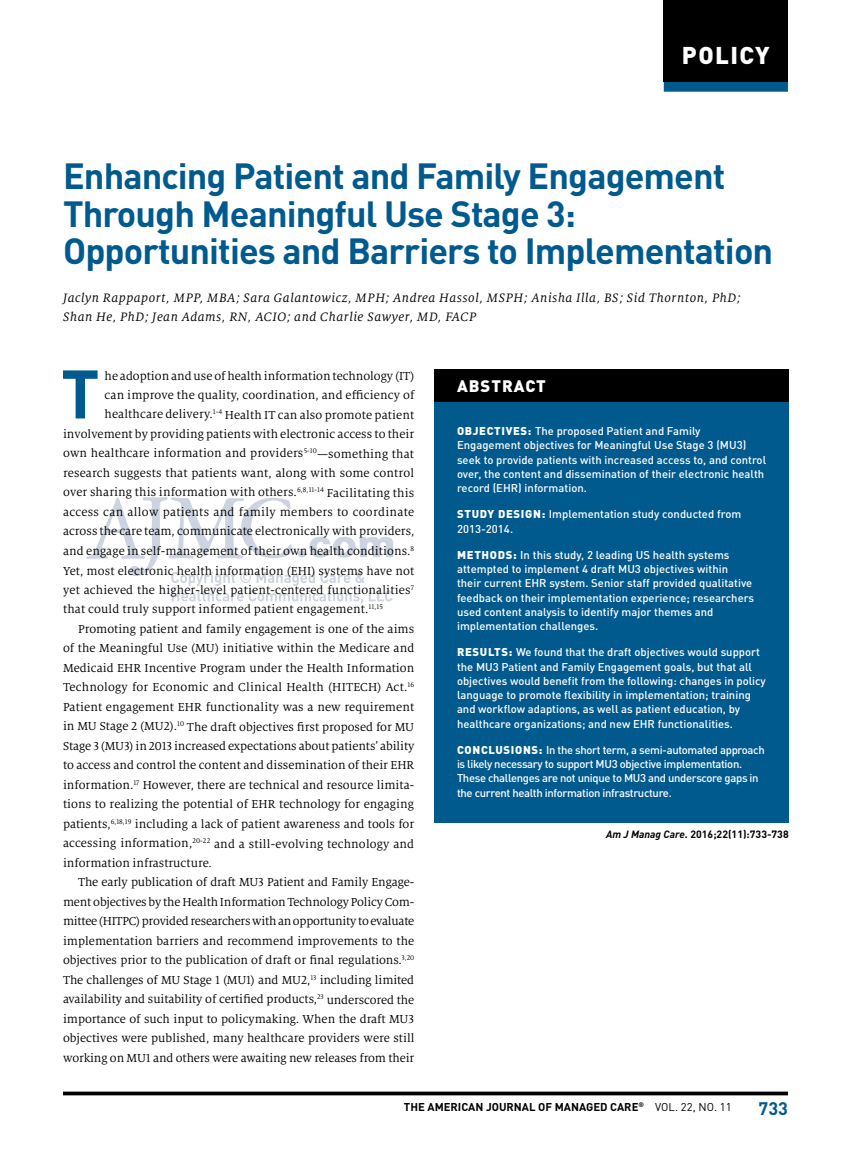
<style>
.page{position:relative;width:851px;height:1161px;background:#fff}
.page>*{position:absolute;margin:0;border:0;box-sizing:border-box;transform-origin:0 0}
.t1{font:700 67.5px "DINOT";color:#005a8e}
.t2{font:700 36px/37.5px "DINOT";letter-spacing:-.025em;color:#005a8e}
.t3{font:900 24px "DINOT";letter-spacing:.06em;color:#fff}
.t4{font:700 18px "DINOT";color:#005a8e}
.t5{font:900 16.5px "DINOT";letter-spacing:.06em;color:#fff}
.t6{font:italic 13.5px/19.5px "Milo Serif OT";letter-spacing:.04em;color:#000}
.t7{font:12.75px "Milo Serif OT";color:#000}
.t8{font:12.75px "Milo Serif OT";letter-spacing:-.02em;color:#000}
.t9{font:12.75px "Milo Serif OT";letter-spacing:.025em;color:#000}
.t10{font:500 11.25px/14.2px "DINOT";color:#fff}
.t11{font:500 11.25px/14.2px "DINOT";letter-spacing:-.03em;color:#fff}
.t12{font:700 11.25px "DINOT";color:#000}
.t13{font:700 10.5px "DINOT";color:#000}
.s1{font-weight:900}
.s2{font-style:italic}
.s3{font-weight:400}
</style>
<div class="page">
<hr style="left:63px;top:1092px;width:725px;height:3px;background:#000">
<div style="left:663px;top:0;width:125px;height:82px;background:#000"></div>
<div style="left:663px;top:82px;width:124px;height:10px;background:#005a8e"></div>
<svg style="left:86px;top:497px;width:307px;height:107px"></svg>
<div style="left:434px;top:369px;width:354px;height:34px;background:#000"></div>
<div style="left:434px;top:403px;width:354px;height:421px;background:#005a8e"></div>
<h3 class="t3" style="left:682px;top:39px;width:89px">POLICY</h3>
<h2 class="t2" style="left:63px;top:156px;width:711px">Enhancing Patient and Family Engagement<br>Through Meaningful Use Stage 3:<br>Opportunities and Barriers to Implementation</h2>
<p class="t6" style="left:63px;top:288px;width:678px">Jaclyn Rappaport, MPP, MBA; Sara Galantowicz, MPH; Andrea Hassol, MSPH; Anisha Illa, BS; Sid Thornton, PhD;<br>Shan He, PhD; Jean Adams, RN, ACIO; and Charlie Sawyer, MD, FACP</p>
<h1 class="t1" style="left:61px;top:350px;width:40px">T</h1>
<p class="t7" style="left:105px;top:369px;width:311px">he adoption and use of health information technology (IT)</p>
<p class="t7" style="left:105px;top:388px;width:311px">can improve the quality, coordination, and efficiency of</p>
<p class="t7" style="left:105px;top:408px;width:311px">healthcare delivery.<sup>1-4</sup> Health IT can also promote patient</p>
<p class="t7" style="left:63px;top:427px;width:352px">involvement by providing patients with electronic access to their</p>
<p class="t7" style="left:63px;top:447px;width:352px">own healthcare information and providers<sup>5-10</sup>—something that</p>
<p class="t7" style="left:63px;top:466px;width:352px">research suggests that patients want, along with some control</p>
<p class="t7" style="left:63px;top:486px;width:352px">over sharing this information with others.<sup>6,8,11-14</sup> Facilitating this</p>
<p class="t9" style="left:63px;top:505px;width:353px">access can allow patients and family members to coordinate</p>
<p class="t7" style="left:63px;top:525px;width:353px">across the care team, communicate electronically with providers,</p>
<p class="t7" style="left:63px;top:544px;width:352px">and engage in self-management of their own health conditions.<sup>8</sup></p>
<p class="t7" style="left:63px;top:564px;width:352px">Yet, most electronic health information (EHI) systems have not</p>
<p class="t7" style="left:63px;top:583px;width:353px">yet achieved the higher-level patient-centered functionalities<sup>7</sup></p>
<p class="t7" style="left:63px;top:603px;width:321px">that could truly support informed patient engagement.<sup>11,15</sup></p>
<p class="t7" style="left:78px;top:622px;width:337px">Promoting patient and family engagement is one of the aims</p>
<p class="t7" style="left:63px;top:642px;width:353px">of the Meaningful Use (MU) initiative within the Medicare and</p>
<p class="t7" style="left:63px;top:661px;width:353px">Medicaid EHR Incentive Program under the Health Information</p>
<p class="t7" style="left:63px;top:681px;width:352px">Technology for Economic and Clinical Health (HITECH) Act.<sup>16</sup></p>
<p class="t7" style="left:63px;top:700px;width:353px">Patient engagement EHR functionality was a new requirement</p>
<p class="t7" style="left:63px;top:720px;width:352px">in MU Stage 2 (MU2).<sup>10</sup> The draft objectives first proposed for MU</p>
<p class="t7" style="left:63px;top:739px;width:353px">Stage 3 (MU3) in 2013 increased expectations about patients’ ability</p>
<p class="t7" style="left:63px;top:759px;width:353px">to access and control the content and dissemination of their EHR</p>
<p class="t7" style="left:63px;top:778px;width:353px">information.<sup>17</sup> However, there are technical and resource limita-</p>
<p class="t7" style="left:63px;top:798px;width:352px">tions to realizing the potential of EHR technology for engaging</p>
<p class="t7" style="left:63px;top:817px;width:352px">patients,<sup>6,18,19</sup> including a lack of patient awareness and tools for</p>
<p class="t7" style="left:63px;top:837px;width:353px">accessing information,<sup>20-22</sup> and a still-evolving technology and</p>
<p class="t7" style="left:63px;top:856px;width:150px">information infrastructure.</p>
<p class="t7" style="left:78px;top:876px;width:337px">The early publication of draft MU3 Patient and Family Engage-</p>
<p class="t7" style="left:63px;top:895px;width:353px">ment objectives by the Health Information Technology Policy Com-</p>
<p class="t8" style="left:63px;top:915px;width:353px">mittee (HITPC) provided researchers with an opportunity to evaluate</p>
<p class="t7" style="left:63px;top:934px;width:352px">implementation barriers and recommend improvements to the</p>
<p class="t7" style="left:63px;top:954px;width:353px">objectives prior to the publication of draft or final regulations.<sup>3,20</sup></p>
<p class="t7" style="left:63px;top:973px;width:352px">The challenges of MU Stage 1 (MU1) and MU2,<sup>13</sup> including limited</p>
<p class="t7" style="left:63px;top:993px;width:353px">availability and suitability of certified products,<sup>23</sup> underscored the</p>
<p class="t7" style="left:63px;top:1012px;width:352px">importance of such input to policymaking. When the draft MU3</p>
<p class="t7" style="left:63px;top:1032px;width:353px">objectives were published, many healthcare providers were still</p>
<p class="t7" style="left:63px;top:1051px;width:353px">working on MU1 and others were awaiting new releases from their</p>
<p class="t5" style="left:457px;top:375px;width:90px">ABSTRACT</p>
<p class="t10" style="left:457px;top:424px;width:311px"><span class="s1">OBJECTIVES:</span> The proposed Patient and Family Engagement objectives for Meaningful Use Stage 3 (MU3) seek to provide patients with increased access to, and control over, the content and dissemination of their electronic health record (EHR) information.</p>
<p class="t10" style="left:457px;top:507px;width:286px"><span class="s1">STUDY DESIGN:</span> Implementation study conducted from<br>2013-2014.</p>
<p class="t10" style="left:457px;top:548px;width:299px"><span class="s1">METHODS:</span> In this study, 2 leading US health systems attempted to implement 4 draft MU3 objectives within their current EHR system. Senior staff provided qualitative feedback on their implementation experience; researchers used content analysis to identify major themes and implementation challenges.</p>
<p class="t10" style="left:457px;top:645px;width:310px"><span class="s1">RESULTS:</span> We found that the draft objectives would support the MU3 Patient and Family Engagement goals, but that all objectives would benefit from the following: changes in policy language to promote flexibility in implementation; training and workflow adaptions, as well as patient education, by healthcare organizations; and new EHR functionalities.</p>
<p class="t11" style="left:457px;top:743px;width:309px"><span class="s1">CONCLUSIONS:</span> In the short term, a semi-automated approach is likely necessary to support MU3 objective implementation.<br>These challenges are not unique to MU3 and underscore gaps in the current health information infrastructure.</p>
<p class="t13" style="left:606px;top:827px;width:184px"><span class="s2">Am J Manag Care</span>. 2016;22(11):733-738</p>
<p class="t12" style="left:404px;top:1099px;width:329px">THE AMERICAN JOURNAL OF MANAGED CARE<sup>®</sup> <span class="s3">VOL. 22, NO. 11</span></p>
<h3 class="t4" style="left:758px;top:1096px;width:31px">733</h3>
</div>
